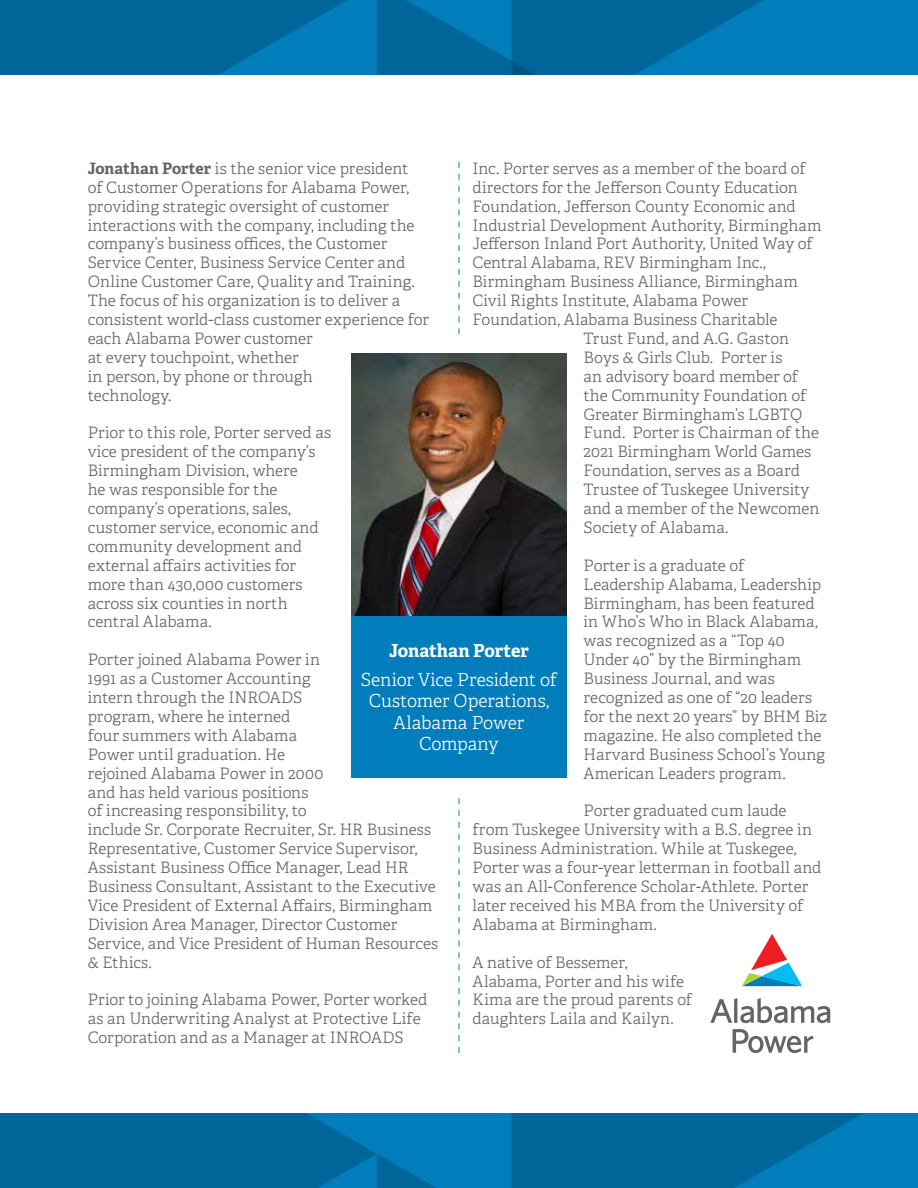
<style>
.page{position:relative;width:918px;height:1188px;background:#fff}
.page>*{position:absolute;margin:0;border:0;box-sizing:border-box;transform-origin:0 0}
.t1{font:300 18px/21.6px "Adelle";letter-spacing:-.005em;color:#fff;text-align:center}
.t2{font:700 18px "Adelle";letter-spacing:-.005em;color:#fff}
.t3{font:300 15.75px/18.9px "Adelle";letter-spacing:.005em;color:#636466}
.s1{font-weight:700}
</style>
<div class="page">
<img style="left:351px;top:353px;width:216px;height:263px">
<div style="left:351px;top:616px;width:216px;height:162px;background:#007dba"></div>
<svg style="left:459px;top:162px;width:1px;height:172px"></svg>
<svg style="left:459px;top:798px;width:1px;height:255px"></svg>
<svg style="left:0;top:0;width:918px;height:74px;background:#006ea5"></svg>
<svg style="left:0;top:1114px;width:918px;height:74px;background:#006ca2"></svg>
<svg style="left:742px;top:934px;width:60px;height:52px"></svg>
<svg style="left:710px;top:998px;width:120px;height:55px"></svg>
<p class="t3" style="left:473px;top:159px;width:335px">Inc. Porter serves as a member of the board of</p>
<p class="t3" style="left:473px;top:178px;width:327px">directors for the Jefferson County Education</p>
<p class="t3" style="left:473px;top:197px;width:325px">Foundation, Jefferson County Economic and</p>
<p class="t3" style="left:473px;top:216px;width:351px">Industrial Development Authority, Birmingham</p>
<p class="t3" style="left:473px;top:235px;width:342px">Jefferson Inland Port Authority, United Way of</p>
<p class="t3" style="left:473px;top:254px;width:295px">Central Alabama, REV Birmingham Inc.,</p>
<p class="t3" style="left:473px;top:273px;width:327px">Birmingham Business Alliance, Birmingham</p>
<p class="t3" style="left:473px;top:291px;width:277px">Civil Rights Institute, Alabama Power</p>
<p class="t3" style="left:473px;top:310px;width:306px">Foundation, Alabama Business Charitable</p>
<p class="t3" style="left:584px;top:329px;width:207px">Trust Fund, and A.G. Gaston</p>
<p class="t3" style="left:584px;top:348px;width:200px">Boys &amp; Girls Club. Porter is</p>
<p class="t3" style="left:584px;top:367px;width:216px">an advisory board member of</p>
<p class="t3" style="left:584px;top:386px;width:224px">the Community Foundation of</p>
<p class="t3" style="left:584px;top:405px;width:220px">Greater Birmingham’s LGBTQ</p>
<p class="t3" style="left:584px;top:424px;width:237px">Fund. Porter is Chairman of the</p>
<p class="t3" style="left:584px;top:443px;width:229px">2021 Birmingham World Games</p>
<p class="t3" style="left:584px;top:462px;width:218px">Foundation, serves as a Board</p>
<p class="t3" style="left:584px;top:480px;width:227px">Trustee of Tuskegee University</p>
<p class="t3" style="left:584px;top:499px;width:237px">and a member of the Newcomen</p>
<p class="t3" style="left:584px;top:518px;width:146px">Society of Alabama.</p>
<p class="t3" style="left:584px;top:556px;width:245px">Porter is a graduate of<br>Leadership Alabama, Leadership<br>Birmingham, has been featured in Who’s Who in Black Alabama, was recognized as a “Top 40<br>Under 40” by the Birmingham<br>Business Journal, and was recognized as one of “20 leaders for the next 20 years” by BHM Biz magazine. He also completed the<br>Harvard Business School’s Young<br>American Leaders program.</p>
<p class="t3" style="left:473px;top:802px;width:350px;text-indent:111px">Porter graduated cum laude from Tuskegee University with a B.S. degree in Business Administration. While at Tuskegee, Porter was a four-year letterman in football and was an All-Conference Scholar-Athlete. Porter later received his MBA from the University of Alabama at Birmingham.</p>
<p class="t3" style="left:473px;top:953px;width:221px">A native of Bessemer,<br>Alabama, Porter and his wife<br>Kima are the proud parents of daughters Laila and Kailyn.</p>
<p class="t3" style="left:88px;top:159px;width:343px"><span class="s1">Jonathan Porter</span> is the senior vice president<br>of Customer Operations for Alabama Power, providing strategic oversight of customer interactions with the company, including the company’s business offices, the Customer Service Center, Business Service Center and Online Customer Care, Quality and Training.<br>The focus of his organization is to deliver a consistent world-class customer experience for each Alabama Power customer<br>at every touchpoint, whether<br>in person, by phone or through<br>technology.</p>
<p class="t3" style="left:88px;top:424px;width:245px">Prior to this role, Porter served as vice president of the company’s<br>Birmingham Division, where<br>he was responsible for the company’s operations, sales, customer service, economic and community development and external affairs activities for more than 430,000 customers across six counties in north central Alabama.</p>
<p class="t3" style="left:88px;top:651px;width:352px">Porter joined Alabama Power in<br>1991 as a Customer Accounting<br>intern through the INROADS<br>program, where he interned<br>four summers with Alabama<br>Power until graduation. He<br>rejoined Alabama Power in 2000<br>and has held various positions<br>of increasing responsibility, to<br>include Sr. Corporate Recruiter, Sr. HR Business Representative, Customer Service Supervisor, Assistant Business Office Manager, Lead HR Business Consultant, Assistant to the Executive Vice President of External Affairs, Birmingham Division Area Manager, Director Customer Service, and Vice President of Human Resources &amp; Ethics.</p>
<p class="t3" style="left:88px;top:991px;width:341px">Prior to joining Alabama Power, Porter worked as an Underwriting Analyst at Protective Life<br>Corporation and as a Manager at INROADS</p>
<p class="t2" style="left:389px;top:639px;width:141px">Jonathan Porter</p>
<p class="t1" style="left:361px;top:669px;width:198px">Senior Vice President of<br>Customer Operations,<br>Alabama Power<br>Company</p>
</div>
